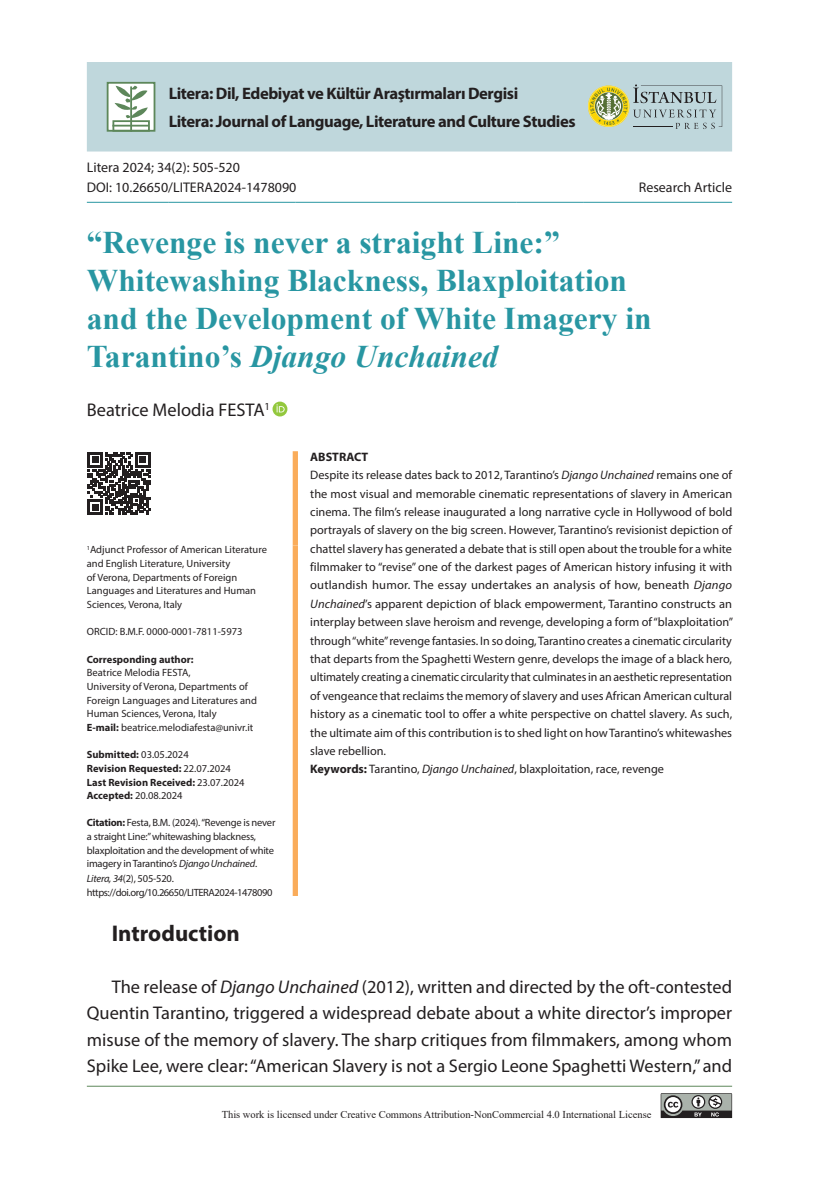
<style>
.page{position:relative;width:819px;height:1191px;background:#fff}
.page>*{position:absolute;margin:0;border:0;box-sizing:border-box;transform-origin:0 0}
.Ana_baslik_ENG{font:700 31.5px/37.8px "Times New Roman";color:#2896a2}
.Baslik{font:700 22.75px "Myriad Pro";color:#231f20}
.Metin{font:18.38px/26.2px "Myriad Pro";color:#231f20;text-align:justify}
.Yazarlar{font:18.38px "Myriad Pro";color:#231f20}
.t1{font:700 16.62px "Myriad Pro";letter-spacing:-.025em;color:#231f20}
.t2{font:14px "Myriad Pro";color:#231f20}
.Öz{font:12.25px/18.4px "Myriad Pro";color:#231f20;text-align:justify}
.t3{font:700 12.25px "Myriad Pro";color:#231f20}
.t4{font:10.5px/13.7px "Myriad Pro";color:#231f20}
.t5{font:10.5px/13.7px "Myriad Pro";letter-spacing:-.02em;color:#231f20}
.t6{font:700 10.5px "Myriad Pro";color:#231f20}
.t7{font:10.5px "Times New Roman";color:#231f20}
.t8{font:10.5px "Myriad Pro";letter-spacing:-.04em;color:#231f20}
.s1{font-style:italic}
.s2{font-weight:700}
.s3{font-weight:400}
</style>
<div class="page">
<div style="left:87px;top:62px;width:645px;height:89px;background:#bfd7dc"></div>
<hr style="left:87px;top:202px;width:82px;height:1px;background:#2896a2">
<hr style="left:169px;top:202px;width:126px;height:1px;background:#2896a2">
<hr style="left:295px;top:202px;width:221px;height:1px;background:#2896a2">
<hr style="left:516px;top:202px;width:67px;height:1px;background:#2896a2">
<hr style="left:583px;top:202px;width:149px;height:1px;background:#2896a2">
<div style="left:293px;top:451px;width:5px;height:94px;background:#faac5a"></div>
<div style="left:293px;top:545px;width:5px;height:351px;background:#faac5a"></div>
<div style="left:107px;top:82px;width:48px;height:50px;background:#fff;border:2px solid #5d875a"></div>
<div style="left:112px;top:120px;width:38px;height:12px;border:2px solid #5d875a"></div>
<hr style="left:112px;top:125px;width:37px;height:2px;background:#5d875a">
<svg style="left:115px;top:86px;width:33px;height:32px"></svg>
<hr style="left:130px;top:86px;width:2px;height:46px;background:#5d875a">
<svg style="left:588px;top:84px;width:134px;height:45px;background:#b2c0ab"></svg>
<svg style="left:272px;top:401px;width:15px;height:15px"></svg>
<svg style="left:276px;top:404px;width:8px;height:8px"></svg>
<svg style="left:88px;top:452px;width:62px;height:62px"></svg>
<hr style="left:87px;top:1085px;width:645px;height:1px;background:#5d875a">
<svg style="left:660px;top:1093px;width:72px;height:25px;background:#818380"></svg>
<p class="t1" style="left:169px;top:83px;width:351px">Litera: Dil, Edebiyat ve Kültür Araştırmaları Dergisi</p>
<p class="t1" style="left:169px;top:111px;width:408px">Litera: Journal of Language, Literature and Culture Studies</p>
<p class="t2" style="left:87px;top:159px;width:155px">Litera 2024; 34(2): 505-520</p>
<p class="t2" style="left:87px;top:179px;width:211px">DOI: 10.26650/LITERA2024-1478090</p>
<p class="t2" style="left:638px;top:179px;width:95px">Research Article</p>
<p class="Ana_baslik_ENG" style="left:87px;top:223px;width:566px">“Revenge is never a straight Line:” Whitewashing Blackness, Blaxploitation and the Development of White Imagery in Tarantino’s <span class="s1">Django Unchained</span></p>
<p class="Yazarlar" style="left:87px;top:399px;width:185px">Beatrice Melodia FESTA<sup>1</sup></p>
<p class="t4" style="left:87px;top:543px;width:182px"><sup>1</sup>Adjunct Professor of American Literature and English Literature, University<br>of Verona, Departments of Foreign Languages and Literatures and Human Sciences, Verona, Italy</p>
<p class="t4" style="left:87px;top:625px;width:157px">ORCID: B.M.F. 0000-0001-7811-5973</p>
<p class="t6" style="left:87px;top:652px;width:108px">Corresponding author:</p>
<p class="t4" style="left:87px;top:666px;width:105px">Beatrice Melodia FESTA,</p>
<p class="t4" style="left:87px;top:679px;width:172px">University of Verona, Departments of<br>Foreign Languages and Literatures and<br>Human Sciences, Verona, Italy</p>
<p class="t4" style="left:87px;top:720px;width:168px"><span class="s2">E-mail:</span> beatrice.melodiafesta@univr.it</p>
<p class="t6" style="left:87px;top:748px;width:103px">Submitted: <span class="s3">03.05.2024</span></p>
<p class="t6" style="left:87px;top:761px;width:146px">Revision Requested: <span class="s3">22.07.2024</span></p>
<p class="t6" style="left:87px;top:775px;width:159px">Last Revision Received: <span class="s3">23.07.2024</span></p>
<p class="t4" style="left:87px;top:788px;width:97px"><span class="s2">Accepted:</span> 20.08.2024</p>
<p class="t5" style="left:87px;top:816px;width:190px"><span class="s2">Citation:</span> Festa, B.M. (2024). “Revenge is never a straight Line:” whitewashing blackness, blaxploitation and the development of white imagery in Tarantino’s <span class="s1">Django Unchained</span>.</p>
<p class="t4" style="left:87px;top:872px;width:89px"><span class="s1">Litera, 34</span>(2), 505-520.</p>
<p class="t8" style="left:87px;top:886px;width:187px">https://doi.org/10.26650/LITERA2024-1478090</p>
<p class="t3" style="left:310px;top:448px;width:60px">ABSTRACT</p>
<p class="Öz" style="left:310px;top:465px;width:424px">Despite its release dates back to 2012, Tarantino’s <span class="s1">Django Unchained</span> remains one of the most visual and memorable cinematic representations of slavery in American cinema. The film’s release inaugurated a long narrative cycle in Hollywood of bold portrayals of slavery on the big screen. However, Tarantino’s revisionist depiction of chattel slavery has generated a debate that is still open about the trouble for a white filmmaker to “revise” one of the darkest pages of American history infusing it with outlandish humor. The essay undertakes an analysis of how, beneath <span class="s1">Django Unchained</span>’s apparent depiction of black empowerment, Tarantino constructs an interplay between slave heroism and revenge, developing a form of “blaxploitation” through “white” revenge fantasies. In so doing, Tarantino creates a cinematic circularity that departs from the Spaghetti Western genre, develops the image of a black hero, ultimately creating a cinematic circularity that culminates in an aesthetic representation of vengeance that reclaims the memory of slavery and uses African American cultural history as a cinematic tool to offer a white perspective on chattel slavery. As such, the ultimate aim of this contribution is to shed light on how Tarantino’s whitewashes slave rebellion.</p>
<p class="Öz" style="left:310px;top:759px;width:355px"><span class="s2">Keywords:</span> Tarantino, <span class="s1">Django Unchained</span>, blaxploitation, race, revenge</p>
<p class="Baslik" style="left:112px;top:918px;width:130px">Introduction</p>
<p class="Metin" style="left:87px;top:973px;width:646px;text-indent:25px">The release of <span class="s1">Django Unchained</span> (2012), written and directed by the oft-contested Quentin Tarantino, triggered a widespread debate about a white director’s improper misuse of the memory of slavery. The sharp critiques from filmmakers, among whom Spike Lee, were clear: “American Slavery is not a Sergio Leone Spaghetti Western,” and</p>
<p class="t7" style="left:222px;top:1107px;width:431px">This work is licensed under Creative Commons Attribution-NonCommercial 4.0 International License</p>
</div>
